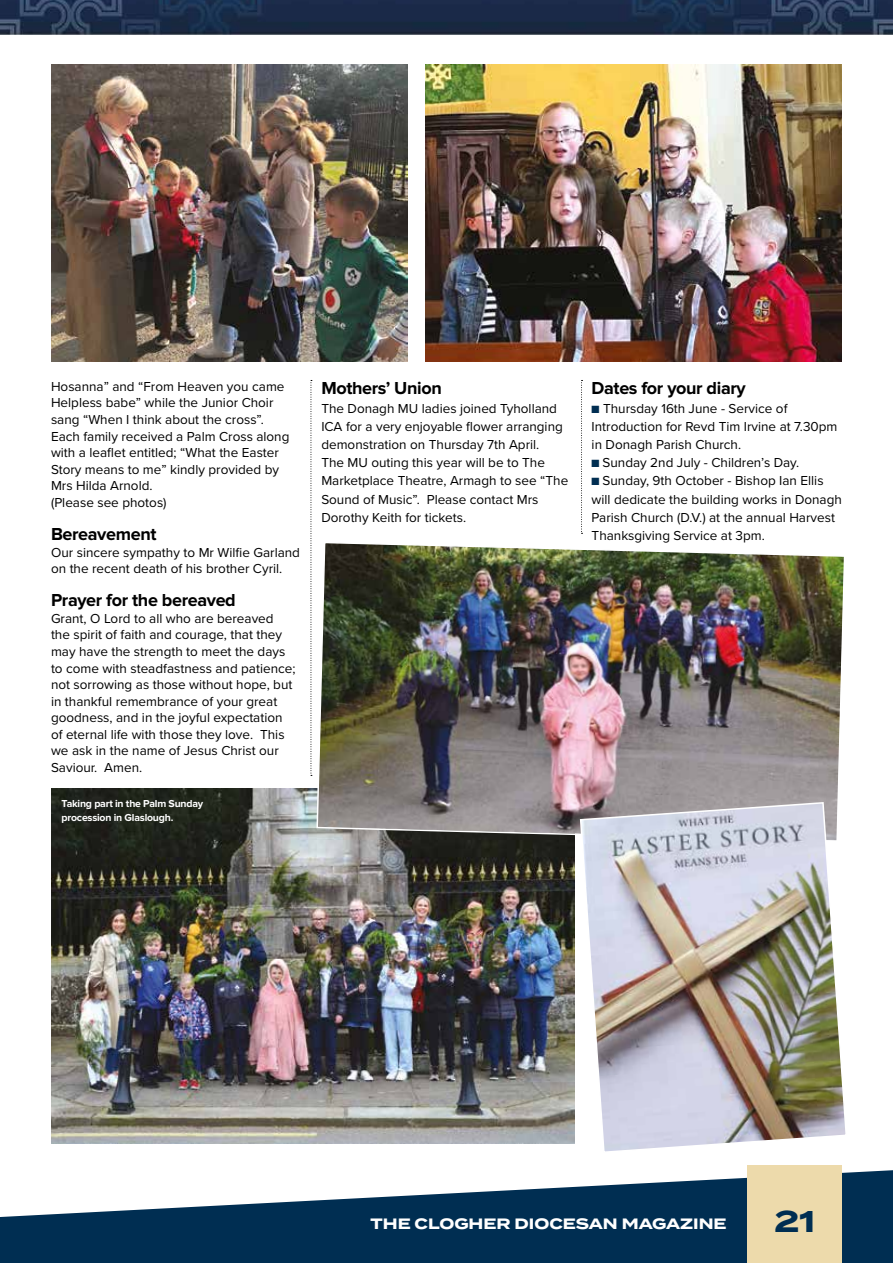
<style>
.page{position:relative;width:893px;height:1263px;background:#fff}
.page>*{position:absolute;margin:0;border:0;box-sizing:border-box;transform-origin:0 0}
.t1{font:700 30px "Termina";color:#002e52}
.t2{font:700 18px "Proxima Nova";letter-spacing:-.02em;color:#000}
.t3{font:700 15px "Termina";color:#fff}
.t4{font:13.5px/16.6px "Proxima Nova";color:#000}
.t5{font:700 10.5px/13.5px "Proxima Nova";letter-spacing:-.02em;color:#fff}
.s1{color:#002e52}
</style>
<div class="page">
<img style="left:51px;top:788px;width:523px;height:356px">
<img style="left:425px;top:64px;width:417px;height:297px">
<img style="left:51px;top:64px;width:356px;height:297px">
<img style="left:316px;top:543px;width:528px;height:300px">
<img style="left:579px;top:801px;width:267px;height:351px">
<svg style="left:0;top:1169px;width:893px;height:94px;fill:#002e52"></svg>
<img style="left:0;top:0;width:893px;height:34px">
<div style="left:748px;top:1165px;width:94px;height:98px;background:#eddaab"></div>
<svg style="left:311px;top:380px;width:1px;height:396px"></svg>
<svg style="left:581px;top:380px;width:1px;height:154px"></svg>
<p class="t4" style="left:51px;top:377px;width:240px">Hosanna” and “From Heaven you came<br>Helpless babe” while the Junior Choir sang “When I think about the cross”.<br>Each family received a Palm Cross along with a leaflet entitled; “What the Easter<br>Story means to me” kindly provided by<br>Mrs Hilda Arnold.<br>(Please see photos)</p>
<h2 class="t2" style="left:51px;top:526px;width:107px">Bereavement</h2>
<p class="t4" style="left:51px;top:543px;width:250px">Our sincere sympathy to Mr Wilfie Garland on the recent death of his brother Cyril.</p>
<h2 class="t2" style="left:51px;top:592px;width:186px">Prayer for the bereaved</h2>
<p class="t4" style="left:51px;top:609px;width:246px">Grant, O Lord to all who are bereaved the spirit of faith and courage, that they may have the strength to meet the days to come with steadfastness and patience; not sorrowing as those without hope, but in thankful remembrance of your great goodness, and in the joyful expectation of eternal life with those they love. This we ask in the name of Jesus Christ our Saviour. Amen.</p>
<p class="t5" style="left:62px;top:798px;width:143px">Taking part in the Palm Sunday procession in Glaslough.</p>
<h2 class="t2" style="left:321px;top:380px;width:122px">Mothers’ Union</h2>
<p class="t4" style="left:321px;top:398px;width:248px;line-height:18.1px">The Donagh MU ladies joined Tyholland ICA for a very enjoyable flower arranging demonstration on Thursday 7th April.<br>The MU outing this year will be to The Marketplace Theatre, Armagh to see “The Sound of Music”. Please contact Mrs Dorothy Keith for tickets.</p>
<h2 class="t2" style="left:592px;top:380px;width:156px">Dates for your diary</h2>
<p class="t4" style="left:592px;top:398px;width:247px;line-height:18.1px"><span class="s1">■</span> Thursday 16th June - Service of<br>Introduction for Revd Tim Irvine at 7.30pm in Donagh Parish Church.</p>
<p class="t4" style="left:592px;top:454px;width:209px"><span class="s1">■</span> Sunday 2nd July - Children’s Day.</p>
<p class="t4" style="left:592px;top:471px;width:252px;line-height:18.1px"><span class="s1">■</span> Sunday, 9th October - Bishop Ian Ellis will dedicate the building works in Donagh Parish Church (D.V.) at the annual Harvest Thanksgiving Service at 3pm.</p>
<p class="t3" style="left:371px;top:1212px;width:358px">THE CLOGHER DIOCESAN MAGAZINE</p>
<h1 class="t1" style="left:775px;top:1199px;width:42px">21</h1>
</div>
